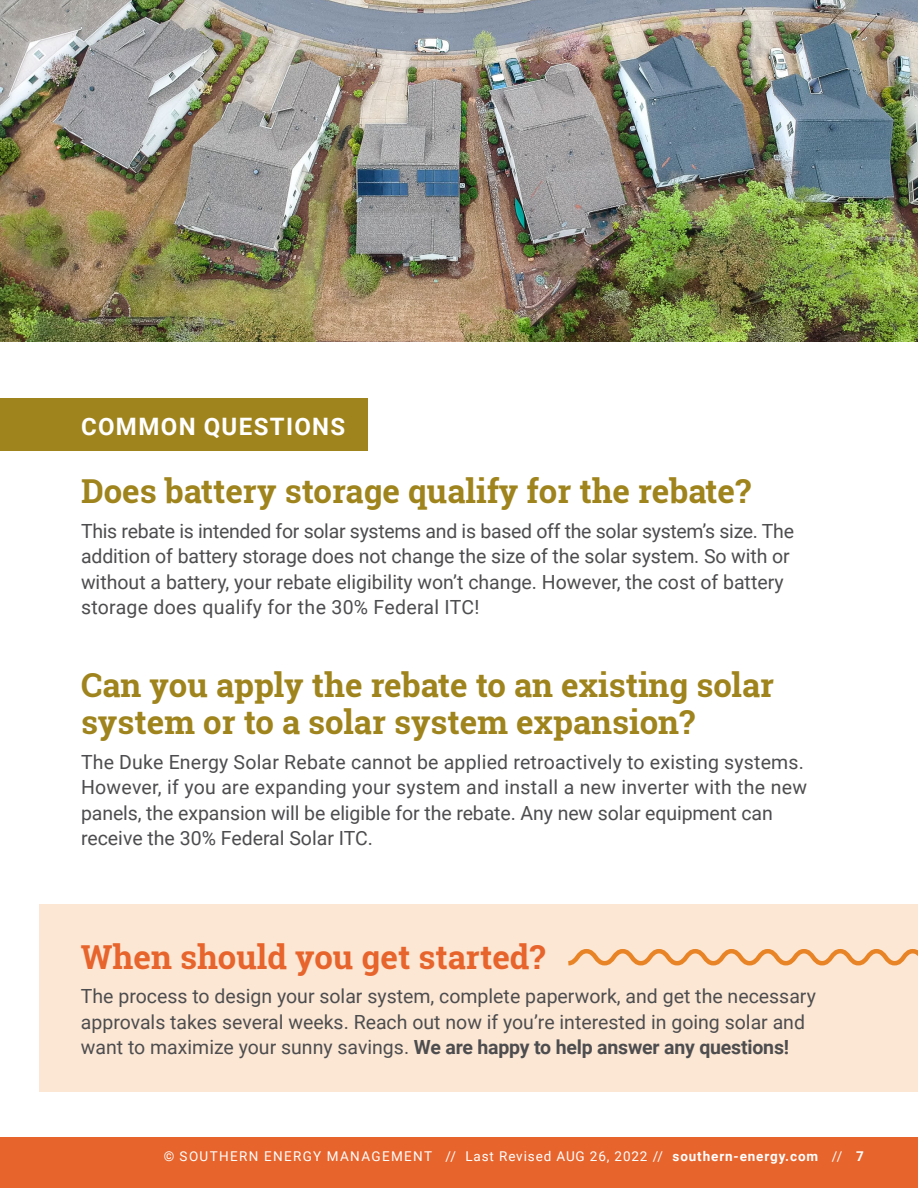
<style>
.page{position:relative;width:918px;height:1188px;background:#fff}
.page>*{position:absolute;margin:0;border:0;box-sizing:border-box;transform-origin:0 0}
.t1{font:700 33px/37.5px "Roboto Slab";color:#9f841d}
.t2{font:700 33px "Roboto Slab";color:#e7642c}
.t3{font:700 24px "Roboto";letter-spacing:.055em;color:#fff}
.t4{font:19.5px/25.5px "Roboto";color:#4d4d4f}
.t5{font:13.5px "Roboto";letter-spacing:.1em;color:#fff}
.s1{font-weight:700}
</style>
<div class="page">
<div style="left:0;top:1137px;width:918px;height:51px;background:#e7642c"></div>
<div style="left:39px;top:905px;width:879px;height:187px;background:#fce7d4"></div>
<svg style="left:568px;top:949px;width:350px;height:17px"></svg>
<img style="left:0;top:0;width:918px;height:342px">
<div style="left:0;top:399px;width:367px;height:52px;background:#9f841d"></div>
<p class="t3" style="left:81px;top:409px;width:266px">COMMON QUESTIONS</p>
<h1 class="t1" style="left:81px;top:472px;width:671px">Does battery storage qualify for the rebate?</h1>
<p class="t4" style="left:81px;top:518px;width:715px">This rebate is intended for solar systems and is based off the solar system’s size. The addition of battery storage does not change the size of the solar system. So with or without a battery, your rebate eligibility won’t change. However, the cost of battery storage does qualify for the 30% Federal ITC!</p>
<h1 class="t1" style="left:81px;top:666px;width:695px">Can you apply the rebate to an existing solar system or to a solar system expansion?</h1>
<p class="t4" style="left:81px;top:749px;width:728px">The Duke Energy Solar Rebate cannot be applied retroactively to existing systems.<br>However, if you are expanding your system and install a new inverter with the new panels, the expansion will be eligible for the rebate. Any new solar equipment can receive the 30% Federal Solar ITC.</p>
<h1 class="t2" style="left:81px;top:934px;width:466px">When should you get started?</h1>
<p class="t4" style="left:81px;top:983px;width:737px">The process to design your solar system, complete paperwork, and get the necessary approvals takes several weeks. Reach out now if you’re interested in going solar and want to maximize your sunny savings. <span class="s1">We are happy to help answer any questions!</span></p>
<p class="t5" style="left:164px;top:1147px;width:702px">© SOUTHERN ENERGY MANAGEMENT // Last Revised AUG 26, 2022 // <span class="s1">southern-energy.com</span> // <span class="s1">7</span></p>
</div>
